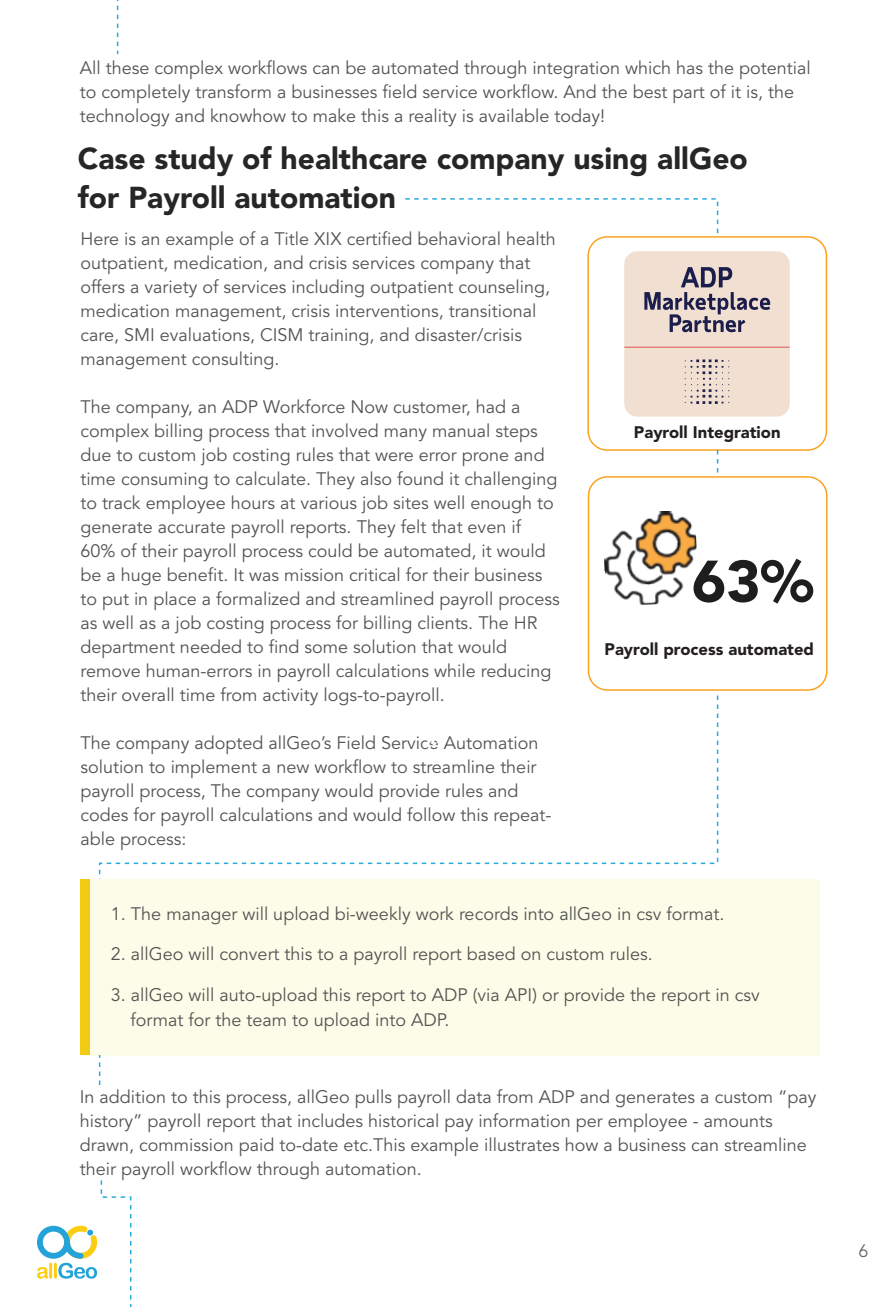
<style>
.page{position:relative;width:893px;height:1307px;background:#fff}
.page>*{position:absolute;margin:0;border:0;box-sizing:border-box;transform-origin:0 0}
.t1{font:900 58.2px "Avenir LT Std";color:#1f1e1e}
.t2{font:900 30px/39px "Avenir LT Std";color:#252626}
.t3{font:18px/24px "Avenir LT Std";color:#525453}
.t4{font:18px "Avenir LT Std";color:#6b6869}
.t5{font:900 16.65px "Avenir LT Std";color:#231f20}
</style>
<div class="page">
<div style="left:80px;top:879px;width:739px;height:176px;background:#fdfce8"></div>
<div style="left:80px;top:879px;width:10px;height:175px;background:#f2cb14"></div>
<div style="left:588px;top:476px;width:239px;height:214px;border:2px solid #f9a320;border-radius:19px"></div>
<img style="left:604px;top:511px;width:93px;height:94px">
<div style="left:587px;top:236px;width:240px;height:215px;border:2px solid #f9a320;border-radius:19px"></div>
<svg style="left:717px;top:450px;width:1px;height:27px"></svg>
<img style="left:624px;top:251px;width:166px;height:166px">
<svg style="left:117px;top:0;width:1px;height:54px"></svg>
<svg style="left:405px;top:198px;width:314px;height:40px"></svg>
<svg style="left:99px;top:1055px;width:1px;height:29px"></svg>
<svg style="left:98px;top:695px;width:621px;height:184px"></svg>
<svg style="left:37px;top:1180px;width:95px;height:126px"></svg>
<p class="t3" style="left:80px;top:56px;width:732px">All these complex workflows can be automated through integration which has the potential to completely transform a businesses field service workflow. And the best part of it is, the technology and knowhow to make this a reality is available today!</p>
<h2 class="t2" style="left:78px;top:139px;width:671px">Case study of healthcare company using allGeo for Payroll automation</h2>
<p class="t3" style="left:80px;top:227px;width:477px">Here is an example of a Title XIX certified behavioral health outpatient, medication, and crisis services company that offers a variety of services including outpatient counseling, medication management, crisis interventions, transitional care, SMI evaluations, CISM training, and disaster/crisis management consulting.</p>
<p class="t3" style="left:80px;top:395px;width:481px">The company, an ADP Workforce Now customer, had a complex billing process that involved many manual steps due to custom job costing rules that were error prone and time consuming to calculate. They also found it challenging to track employee hours at various job sites well enough to generate accurate payroll reports. They felt that even if 60% of their payroll process could be automated, it would be a huge benefit. It was mission critical for their business to put in place a formalized and streamlined payroll process as well as a job costing process for billing clients. The HR department needed to find some solution that would remove human-errors in payroll calculations while reducing their overall time from activity logs-to-payroll.</p>
<p class="t3" style="left:80px;top:731px;width:472px">The company adopted allGeo’s Field Service Automation solution to implement a new workflow to streamline their payroll process, The company would provide rules and codes for payroll calculations and would follow this repeat&shy;able process:</p>
<p class="t5" style="left:634px;top:422px;width:148px">Payroll Integration</p>
<h1 class="t1" style="left:692px;top:546px;width:123px">63%</h1>
<p class="t5" style="left:605px;top:639px;width:211px">Payroll process automated</p>
<p class="t3" style="left:111px;top:901px;width:615px">1. The manager will upload bi-weekly work records into allGeo in csv format.</p>
<p class="t3" style="left:111px;top:942px;width:543px">2. allGeo will convert this to a payroll report based on custom rules.</p>
<p class="t3" style="left:130px;top:982px;width:631px;line-height:25.8px;text-indent:-20px">3. allGeo will auto-upload this report to ADP (via API) or provide the report in csv format for the team to upload into ADP.</p>
<p class="t3" style="left:80px;top:1085px;width:738px">In addition to this process, allGeo pulls payroll data from ADP and generates a custom “pay history” payroll report that includes historical pay information per employee - amounts drawn, commission paid to-date etc.This example illustrates how a business can streamline their payroll workflow through automation.</p>
<p class="t4" style="left:858px;top:1240px;width:12px">6</p>
</div>
